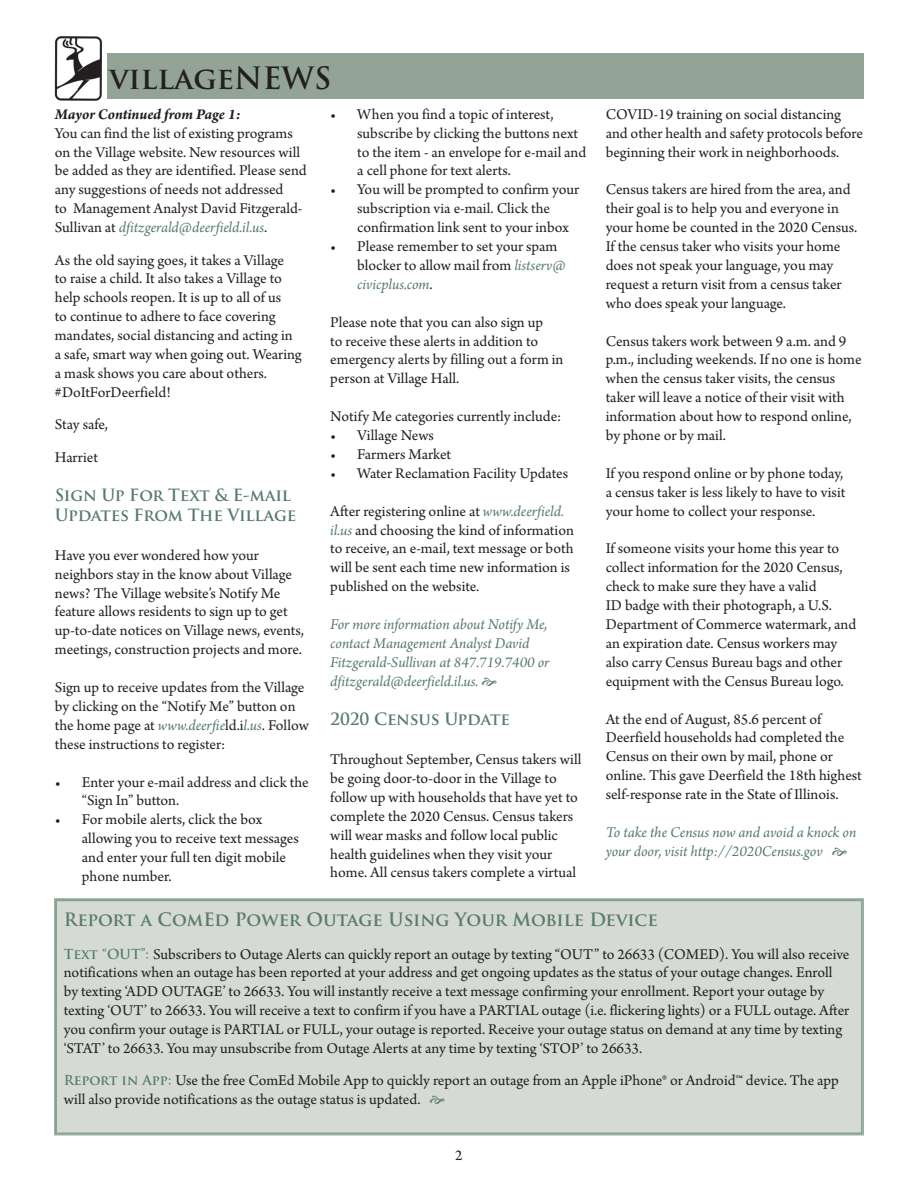
<style>
.page{position:relative;width:918px;height:1188px;background:#fff}
.page>*{position:absolute;margin:0;border:0;box-sizing:border-box;transform-origin:0 0}
.t1{font:700 30px "Trajan Pro";color:#231f20}
.t2{font:700 18px "Trajan Pro";color:#587c68}
.t3{font:700 16.5px/19.8px "Trajan Pro";letter-spacing:-.01em;color:#587c68}
.t4{font:15.75px/18.9px "Arno Pro";color:#231f20}
.t5{font:italic 15.75px/18.9px "Arno Pro";letter-spacing:-.005em;color:#587c68}
.t6{font:italic 700 15.75px "Arno Pro";letter-spacing:-.005em;color:#231f20}
.s1{font-style:italic;color:#587c68}
.s2{font-family:"Trajan Pro";font-weight:700;font-size:13.5px;color:#587c68}
</style>
<div class="page">
<div style="left:107px;top:54px;width:757px;height:45px;background:#93a497"></div>
<img style="left:54px;top:36px;width:48px;height:64px">
<div style="left:56px;top:900px;width:806px;height:234px;background:#d5dbd4"></div>
<div style="left:54px;top:898px;width:810px;height:238px;border:3px solid #587c68"></div>
<h1 class="t1" style="left:110px;top:59px;width:224px">villageNEWS</h1>
<p class="t6" style="left:55px;top:105px;width:188px">Mayor Continued from Page 1:</p>
<p class="t4" style="left:55px;top:124px;width:253px">You can find the list of existing programs on the Village website. New resources will be added as they are identified. Please send any suggestions of needs not addressed<br>to Management Analyst David Fitzgerald-Sullivan at <span class="s1">dfitzgerald@deerfield.il.us</span>.</p>
<p class="t4" style="left:55px;top:251px;width:248px">As the old saying goes, it takes a Village<br>to raise a child. It also takes a Village to help schools reopen. It is up to all of us<br>to continue to adhere to face covering mandates, social distancing and acting in a safe, smart way when going out. Wearing a mask shows you care about others. #DoItForDeerfield!</p>
<p class="t4" style="left:55px;top:409px;width:55px;line-height:32.4px">Stay safe,<br>Harriet</p>
<p class="t3" style="left:55px;top:486px;width:243px">Sign Up For Text &amp; E-mail<br>Updates From The Village</p>
<p class="t4" style="left:55px;top:546px;width:251px">Have you ever wondered how your neighbors stay in the know about Village news? The Village website’s Notify Me feature allows residents to sign up to get up-to-date notices on Village news, events, meetings, construction projects and more.</p>
<p class="t4" style="left:55px;top:679px;width:255px">Sign up to receive updates from the Village by clicking on the “Notify Me” button on the home page at <span class="s1">www.deerfie</span>ld.i<span class="s1">l.us</span>. Follow these instructions to register:</p>
<p class="t4" style="left:82px;top:773px;width:228px;text-indent:-27px">• Enter your e-mail address and click the “Sign In” button.</p>
<p class="t4" style="left:82px;top:811px;width:218px;text-indent:-27px">• For mobile alerts, click the box allowing you to receive text messages and enter your full ten digit mobile phone number.</p>
<p class="t4" style="left:357px;top:105px;width:231px;text-indent:-27px">• When you find a topic of interest, subscribe by clicking the buttons next to the item - an envelope for e-mail and a cell phone for text alerts.</p>
<p class="t4" style="left:357px;top:181px;width:224px;text-indent:-27px">• You will be prompted to confirm your subscription via e-mail. Click the confirmation link sent to your inbox</p>
<p class="t4" style="left:357px;top:238px;width:210px;text-indent:-27px">• Please remember to set your spam blocker to allow mail from <span class="s1">listserv@ civicplus.com</span>.</p>
<p class="t4" style="left:330px;top:313px;width:235px">Please note that you can also sign up<br>to receive these alerts in addition to emergency alerts by filling out a form in person at Village Hall.</p>
<p class="t4" style="left:330px;top:408px;width:233px">Notify Me categories currently include:</p>
<p class="t4" style="left:330px;top:427px;width:105px">• Village News</p>
<p class="t4" style="left:330px;top:446px;width:122px">• Farmers Market</p>
<p class="t4" style="left:330px;top:464px;width:239px">• Water Reclamation Facility Updates</p>
<p class="t4" style="left:330px;top:502px;width:245px">After registering online at <span class="s1">www.deerfield. il.us</span> and choosing the kind of information to receive, an e-mail, text message or both will be sent each time new information is published on the website.</p>
<p class="t5" style="left:330px;top:616px;width:221px">For more information about Notify Me, contact Management Analyst David Fitzgerald-Sullivan at 847.719.7400 or dfitzgerald@deerfield.il.us.</p>
<p class="t3" style="left:330px;top:710px;width:181px">2020 Census Update</p>
<p class="t4" style="left:330px;top:751px;width:253px">Throughout September, Census takers will be going door-to-door in the Village to follow up with households that have yet to complete the 2020 Census. Census takers will wear masks and follow local public health guidelines when they visit your home. All census takers complete a virtual</p>
<p class="t4" style="left:606px;top:105px;width:259px">COVID-19 training on social distancing and other health and safety protocols before beginning their work in neighborhoods.</p>
<p class="t4" style="left:606px;top:181px;width:253px">Census takers are hired from the area, and their goal is to help you and everyone in your home be counted in the 2020 Census.<br>If the census taker who visits your home does not speak your language, you may request a return visit from a census taker who does speak your language.</p>
<p class="t4" style="left:606px;top:332px;width:258px">Census takers work between 9 a.m. and 9 p.m., including weekends. If no one is home when the census taker visits, the census taker will leave a notice of their visit with information about how to respond online, by phone or by mail.</p>
<p class="t4" style="left:606px;top:464px;width:241px">If you respond online or by phone today, a census taker is less likely to have to visit your home to collect your response.</p>
<p class="t4" style="left:606px;top:540px;width:252px">If someone visits your home this year to collect information for the 2020 Census, check to make sure they have a valid<br>ID badge with their photograph, a U.S.<br>Department of Commerce watermark, and an expiration date. Census workers may also carry Census Bureau bags and other equipment with the Census Bureau logo.</p>
<p class="t4" style="left:606px;top:710px;width:258px">At the end of August, 85.6 percent of Deerfield households had completed the Census on their own by mail, phone or online. This gave Deerfield the 18th highest self-response rate in the State of Illinois.</p>
<p class="t5" style="left:606px;top:824px;width:252px">To take the Census now and avoid a knock on your door, visit http://2020Census.gov</p>
<p class="t2" style="left:64px;top:908px;width:595px">Report a ComEd Power Outage Using Your Mobile Device</p>
<p class="t4" style="left:64px;top:945px;width:787px"><span class="s2">Text “OUT”:</span> Subscribers to Outage Alerts can quickly report an outage by texting “OUT” to 26633 (COMED). You will also receive notifications when an outage has been reported at your address and get ongoing updates as the status of your outage changes. Enroll by texting ‘ADD OUTAGE’ to 26633. You will instantly receive a text message confirming your enrollment. Report your outage by texting ‘OUT’ to 26633. You will receive a text to confirm if you have a PARTIAL outage (i.e. flickering lights) or a FULL outage. After you confirm your outage is PARTIAL or FULL, your outage is reported. Receive your outage status on demand at any time by texting ‘STAT’ to 26633. You may unsubscribe from Outage Alerts at any time by texting ‘STOP’ to 26633.</p>
<p class="t4" style="left:64px;top:1072px;width:777px"><span class="s2">Report in App:</span> Use the free ComEd Mobile App to quickly report an outage from an Apple iPhone® or Android™ device. The app will also provide notifications as the outage status is updated.</p>
<p class="t4" style="left:455px;top:1146px;width:9px">2</p>
</div>
